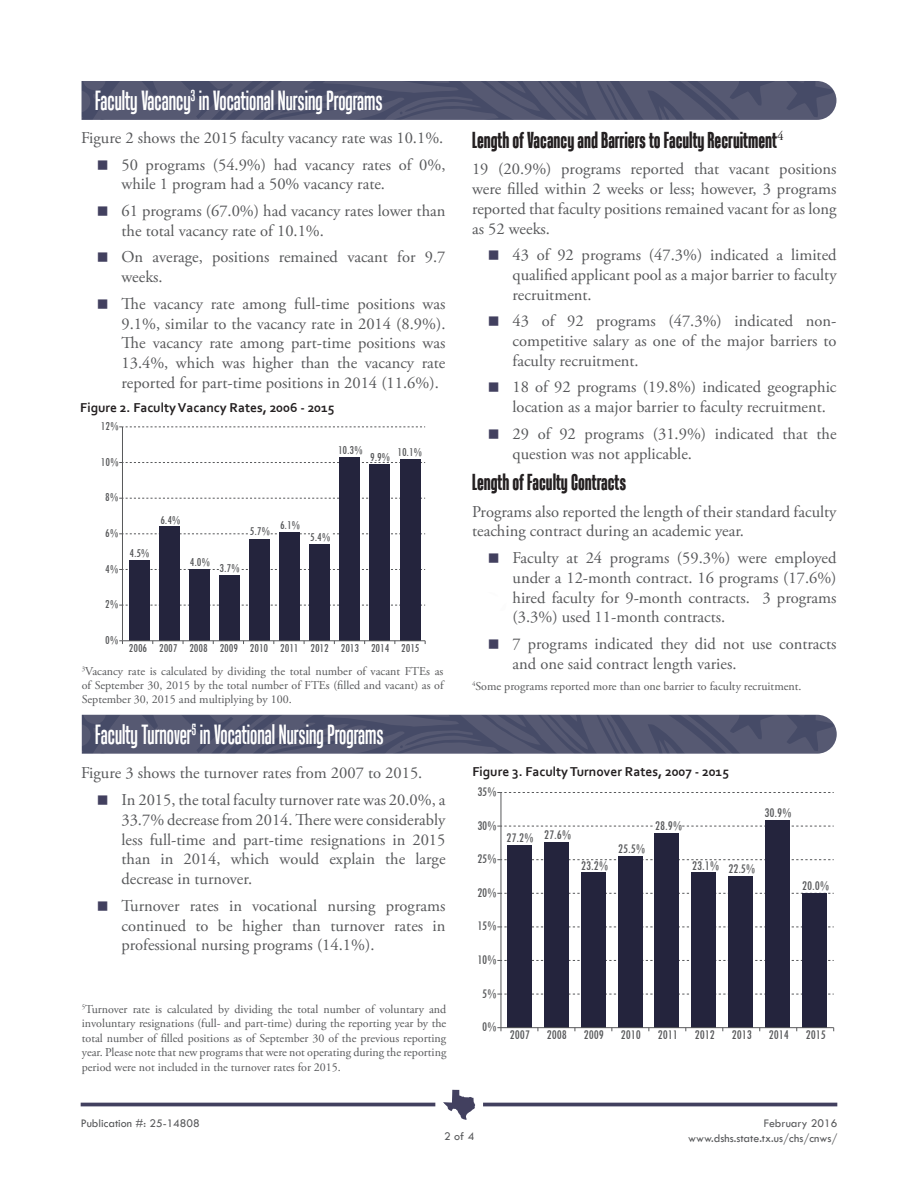
<style>
.page{position:relative;width:918px;height:1188px;background:#fff}
.page>*{position:absolute;margin:0;border:0;box-sizing:border-box;transform-origin:0 0}
.t1{font:27px "Tandelle";color:#fff}
.t2{font:700 22.5px "Tandelle";color:#231f20}
.t3{font:16.5px/19.8px "Adobe Garamond Pro";color:#57585a}
.t4{font:condensed 13.65px "Tw Cen";color:#58595b}
.t5{font:700 13.5px "Corbel";color:#231f20}
.t6{font:condensed 12.45px "Tw Cen";color:#58595b}
.t7{font:12px/14.4px "Adobe Garamond Pro";color:#57585a;text-align:justify}
.t8{font:12px "Tw Cen";color:#57585a}
</style>
<div class="page">
<hr style="left:81px;top:1103px;width:354px;height:3px;background:#42405f">
<svg style="left:443px;top:1090px;width:32px;height:30px"></svg>
<hr style="left:483px;top:1103px;width:354px;height:3px;background:#42405f">
<div style="left:802px;top:893px;width:25px;height:135px;background:#24243d"></div>
<div style="left:728px;top:876px;width:25px;height:152px;background:#24243d"></div>
<div style="left:692px;top:872px;width:24px;height:155px;background:#24243d"></div>
<div style="left:581px;top:872px;width:25px;height:156px;background:#24243d"></div>
<div style="left:618px;top:856px;width:24px;height:172px;background:#24243d"></div>
<div style="left:507px;top:845px;width:25px;height:183px;background:#24243d"></div>
<div style="left:544px;top:842px;width:24px;height:186px;background:#24243d"></div>
<div style="left:655px;top:833px;width:24px;height:195px;background:#24243d"></div>
<div style="left:765px;top:820px;width:25px;height:208px;background:#24243d"></div>
<hr style="left:501px;top:793px;width:1px;height:235px;background:#58595b">
<svg style="left:497px;top:994px;width:337px;height:1px"></svg>
<svg style="left:497px;top:960px;width:337px;height:1px"></svg>
<svg style="left:497px;top:927px;width:337px;height:1px"></svg>
<svg style="left:497px;top:893px;width:337px;height:1px"></svg>
<svg style="left:497px;top:859px;width:337px;height:1px"></svg>
<svg style="left:497px;top:826px;width:337px;height:1px"></svg>
<svg style="left:497px;top:792px;width:337px;height:1px"></svg>
<hr style="left:501px;top:1027px;width:333px;height:1px;background:#58595b">
<svg style="left:497px;top:1027px;width:5px;height:4px"></svg>
<div style="left:655px;top:820px;width:26px;height:10px;background:#fff"></div>
<div style="left:219px;top:575px;width:21px;height:66px;background:#24243d"></div>
<div style="left:189px;top:569px;width:21px;height:72px;background:#24243d"></div>
<div style="left:129px;top:560px;width:20px;height:80px;background:#24243d"></div>
<div style="left:310px;top:544px;width:20px;height:97px;background:#24243d"></div>
<div style="left:250px;top:539px;width:20px;height:102px;background:#24243d"></div>
<div style="left:280px;top:532px;width:20px;height:109px;background:#24243d"></div>
<div style="left:159px;top:527px;width:20px;height:114px;background:#24243d"></div>
<div style="left:370px;top:464px;width:20px;height:177px;background:#24243d"></div>
<div style="left:340px;top:457px;width:20px;height:184px;background:#24243d"></div>
<div style="left:400px;top:459px;width:20px;height:182px;background:#24243d"></div>
<hr style="left:122px;top:427px;width:1px;height:214px;background:#58595b">
<svg style="left:119px;top:605px;width:306px;height:1px"></svg>
<svg style="left:119px;top:569px;width:306px;height:1px"></svg>
<svg style="left:119px;top:534px;width:306px;height:1px"></svg>
<svg style="left:119px;top:498px;width:306px;height:1px"></svg>
<svg style="left:119px;top:462px;width:306px;height:1px"></svg>
<svg style="left:119px;top:427px;width:306px;height:1px"></svg>
<hr style="left:122px;top:641px;width:303px;height:1px;background:#58595b">
<div style="left:219px;top:563px;width:22px;height:10px;background:#fff"></div>
<div style="left:250px;top:527px;width:20px;height:10px;background:#fff"></div>
<div style="left:310px;top:532px;width:22px;height:10px;background:#fff"></div>
<svg style="left:82px;top:81px;width:754px;height:39px;background:#51556f"></svg>
<svg style="left:82px;top:715px;width:755px;height:39px;background:#525670"></svg>
<h2 class="t1" style="left:95px;top:85px;width:289px">Faculty Vacancy<sup>3</sup> in Vocational Nursing Programs</h2>
<p class="t3" style="left:81px;top:129px;width:364px">Figure 2 shows the 2015 faculty vacancy rate was 10.1%.</p>
<p class="t3" style="left:122px;top:155px;width:325px">50 programs (54.9%) had vacancy rates of 0%, while 1 program had a 50% vacancy rate.</p>
<p class="t3" style="left:122px;top:201px;width:325px">61 programs (67.0%) had vacancy rates lower than the total vacancy rate of 10.1%.</p>
<p class="t3" style="left:122px;top:248px;width:326px">On average, positions remained vacant for 9.7 weeks.</p>
<p class="t3" style="left:122px;top:294px;width:326px;text-align:justify">The vacancy rate among full-time positions was 9.1%, similar to the vacancy rate in 2014 (8.9%).<br>The vacancy rate among part-time positions was 13.4%, which was higher than the vacancy rate reported for part-time positions in 2014 (11.6%).</p>
<h3 class="t5" style="left:80px;top:399px;width:256px">Figure 2. Faculty Vacancy Rates, 2006 - 2015</h3>
<p class="t6" style="left:101px;top:419px;width:19px">12%</p>
<p class="t6" style="left:101px;top:454px;width:19px">10%</p>
<p class="t6" style="left:105px;top:490px;width:15px">8%</p>
<p class="t6" style="left:105px;top:526px;width:15px">6%</p>
<p class="t6" style="left:105px;top:561px;width:15px">4%</p>
<p class="t6" style="left:105px;top:597px;width:15px">2%</p>
<p class="t6" style="left:105px;top:633px;width:15px">0%</p>
<p class="t6" style="left:338px;top:443px;width:26px">10.3%</p>
<p class="t6" style="left:370px;top:445px;width:54px">9.9% 10.1%</p>
<p class="t6" style="left:129px;top:545px;width:22px">4.5%</p>
<p class="t6" style="left:160px;top:512px;width:22px">6.4%</p>
<p class="t6" style="left:190px;top:555px;width:22px">4.0%</p>
<p class="t6" style="left:220px;top:561px;width:22px">3.7%</p>
<p class="t6" style="left:250px;top:524px;width:22px">5.7%</p>
<p class="t6" style="left:280px;top:518px;width:22px">6.1%</p>
<p class="t6" style="left:310px;top:529px;width:22px">5.4%</p>
<p class="t6" style="left:129px;top:640px;width:292px">2006 2007 2008 2009 2010 2011 2012 2013 2014 2015</p>
<p class="t7" style="left:82px;top:664px;width:363px"><sup>3</sup>Vacancy rate is calculated by dividing the total number of vacant FTEs as of September 30, 2015 by the total number of FTEs (filled and vacant) as of September 30, 2015 and multiplying by 100.</p>
<h2 class="t1" style="left:95px;top:719px;width:290px">Faculty Turnover<sup>5</sup> in Vocational Nursing Programs</h2>
<p class="t3" style="left:81px;top:764px;width:343px">Figure 3 shows the turnover rates from 2007 to 2015.</p>
<p class="t3" style="left:121px;top:790px;width:326px;text-align:justify">In 2015, the total faculty turnover rate was 20.0%, a 33.7% decrease from 2014. There were considerably less full-time and part-time resignations in 2015 than in 2014, which would explain the large decrease in turnover.</p>
<p class="t3" style="left:121px;top:896px;width:326px;text-align:justify">Turnover rates in vocational nursing programs continued to be higher than turnover rates in professional nursing programs (14.1%).</p>
<p class="t7" style="left:82px;top:1002px;width:366px"><sup>5</sup>Turnover rate is calculated by dividing the total number of voluntary and involuntary resignations (full- and part-time) during the reporting year by the total number of filled positions as of September 30 of the previous reporting year. Please note that new programs that were not operating during the reporting period were not included in the turnover rates for 2015.</p>
<h3 class="t2" style="left:472px;top:127px;width:313px">Length of Vacancy and Barriers to Faculty Recruitment<sup>4</sup></h3>
<p class="t3" style="left:472px;top:160px;width:366px;text-align:justify">19 (20.9%) programs reported that vacant positions were filled within 2 weeks or less; however, 3 programs reported that faculty positions remained vacant for as long as 52 weeks.</p>
<p class="t3" style="left:513px;top:246px;width:326px;text-align:justify">43 of 92 programs (47.3%) indicated a limited qualified applicant pool as a major barrier to faculty recruitment.</p>
<p class="t3" style="left:513px;top:312px;width:326px;text-align:justify">43 of 92 programs (47.3%) indicated non&shy;competitive salary as one of the major barriers to faculty recruitment.</p>
<p class="t3" style="left:513px;top:378px;width:325px">18 of 92 programs (19.8%) indicated geographic location as a major barrier to faculty recruitment.</p>
<p class="t3" style="left:513px;top:424px;width:326px">29 of 92 programs (31.9%) indicated that the question was not applicable.</p>
<h3 class="t2" style="left:472px;top:469px;width:156px">Length of Faculty Contracts</h3>
<p class="t3" style="left:472px;top:502px;width:366px">Programs also reported the length of their standard faculty teaching contract during an academic year.</p>
<p class="t3" style="left:513px;top:548px;width:326px;text-align:justify">Faculty at 24 programs (59.3%) were employed under a 12-month contract. 16 programs (17.6%) hired faculty for 9-month contracts. 3 programs (3.3%) used 11-month contracts.</p>
<p class="t3" style="left:513px;top:634px;width:325px">7 programs indicated they did not use contracts and one said contract length varies.</p>
<p class="t7" style="left:472px;top:679px;width:331px"><sup>4</sup>Some programs reported more than one barrier to faculty recruitment.</p>
<h3 class="t5" style="left:472px;top:763px;width:258px">Figure 3. Faculty Turnover Rates, 2007 - 2015</h3>
<p class="t4" style="left:477px;top:784px;width:21px">35%</p>
<p class="t4" style="left:477px;top:817px;width:21px">30%</p>
<p class="t4" style="left:477px;top:851px;width:21px">25%</p>
<p class="t4" style="left:477px;top:884px;width:21px">20%</p>
<p class="t4" style="left:477px;top:918px;width:21px">15%</p>
<p class="t4" style="left:477px;top:952px;width:21px">10%</p>
<p class="t4" style="left:482px;top:985px;width:16px">5%</p>
<p class="t4" style="left:482px;top:1019px;width:16px">0%</p>
<p class="t4" style="left:507px;top:828px;width:66px">27.2% 27.6%</p>
<p class="t4" style="left:581px;top:857px;width:28px">23.2%</p>
<p class="t4" style="left:618px;top:840px;width:28px">25.5%</p>
<p class="t4" style="left:655px;top:818px;width:28px">28.9%</p>
<p class="t4" style="left:765px;top:805px;width:28px">30.9%</p>
<p class="t4" style="left:692px;top:859px;width:65px">23.1% 22.5%</p>
<p class="t4" style="left:802px;top:877px;width:28px">20.0%</p>
<p class="t4" style="left:510px;top:1026px;width:317px">2007 2008 2009 2010 2011 2012 2013 2014 2015</p>
<p class="t8" style="left:81px;top:1116px;width:121px">Publication #: 25-14808</p>
<p class="t8" style="left:764px;top:1116px;width:75px">February 2016</p>
<p class="t8" style="left:444px;top:1129px;width:32px">2 of 4</p>
<p class="t8" style="left:688px;top:1131px;width:151px">www.dshs.state.tx.us/chs/cnws/</p>
</div>
